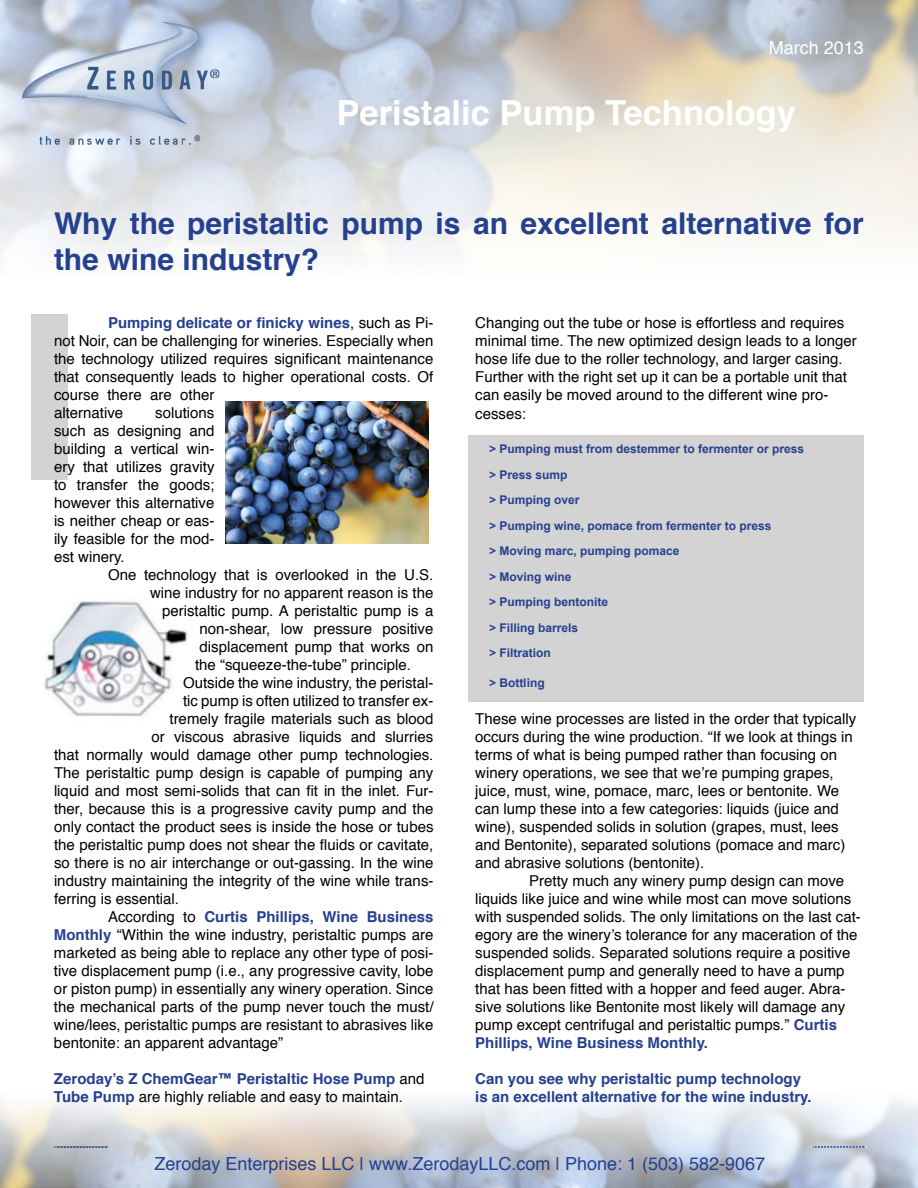
<style>
.page{position:relative;width:918px;height:1188px;background:#fff}
.page>*{position:absolute;margin:0;border:0;box-sizing:border-box;transform-origin:0 0}
.t1{font:700 34.5px "Helvetica";color:#fff}
.t2{font:700 30px/36px "Helvetica";color:#25408f}
.t3{font:18px "Helvetica";color:#25408f}
.t4{font:18px "Helvetica";color:#fff}
.t5{font:15px/18px "Helvetica";color:#000}
.t6{font:700 15px/18px "Helvetica";color:#25408f}
.t7{font:700 12px/25.5px "Arial";color:#25408f}
.s1{font-weight:700;color:#25408f}
.s2{font-weight:400;color:#000}
</style>
<div class="page">
<svg style="left:0;top:0;width:918px;height:254px;background:#d6d8da"></svg>
<div style="left:31px;top:315px;width:37px;height:165px;background:#d3d3d4"></div>
<img style="left:225px;top:401px;width:203px;height:142px">
<img style="left:44px;top:601px;width:144px;height:116px">
<img style="left:0;top:1100px;width:917px;height:88px">
<div style="left:468px;top:435px;width:396px;height:267px;background:#d3d3d4"></div>
<svg style="left:811px;top:1146px;width:55px;height:2px"></svg>
<p class="t4" style="left:769px;top:34px;width:97px">March 2013</p>
<h1 class="t1" style="left:337px;top:85px;width:461px">Peristalic Pump Technology</h1>
<h2 class="t2" style="left:54px;top:206px;width:811px">Why the peristaltic pump is an excellent alternative for the wine industry?</h2>
<p class="t5" style="left:54px;top:314px;width:381px;text-indent:54px"><span class="s1">Pumping delicate or finicky wines</span>, such as Pi&shy;not Noir, can be challenging for wineries. Especially when the technology utilized requires significant maintenance that consequently leads to higher operational costs. Of course there are other<br>alternative</p>
<p class="t5" style="left:54px;top:404px;width:162px;text-align:justify;text-indent:101px">solutions such as designing and building a vertical win&shy;ery that utilizes gravity to transfer the goods; however this alternative is neither cheap or eas&shy;ily feasible for the mod&shy;est winery.</p>
<p class="t5" style="left:108px;top:566px;width:327px">One technology that is overlooked in the U.S.</p>
<p class="t5" style="left:150px;top:584px;width:285px">wine industry for no apparent reason is the</p>
<p class="t5" style="left:162px;top:602px;width:273px">peristaltic pump. A peristaltic pump is a</p>
<p class="t5" style="left:200px;top:620px;width:235px">non-shear, low pressure positive</p>
<p class="t5" style="left:200px;top:638px;width:235px">displacement pump that works on</p>
<p class="t5" style="left:195px;top:656px;width:217px">the “squeeze-the-tube” principle.</p>
<p class="t5" style="left:183px;top:674px;width:252px">Outside the wine industry, the peristal-</p>
<p class="t5" style="left:183px;top:692px;width:252px">tic pump is often utilized to transfer ex-</p>
<p class="t5" style="left:170px;top:710px;width:265px">tremely fragile materials such as blood</p>
<p class="t5" style="left:152px;top:728px;width:283px">or viscous abrasive liquids and slurries</p>
<p class="t5" style="left:54px;top:746px;width:381px">that normally would damage other pump technologies.</p>
<p class="t5" style="left:54px;top:764px;width:381px">The peristaltic pump design is capable of pumping any</p>
<p class="t5" style="left:54px;top:782px;width:381px">liquid and most semi-solids that can fit in the inlet. Fur-</p>
<p class="t5" style="left:54px;top:800px;width:381px">ther, because this is a progressive cavity pump and the</p>
<p class="t5" style="left:54px;top:818px;width:381px">only contact the product sees is inside the hose or tubes</p>
<p class="t5" style="left:54px;top:836px;width:381px">the peristaltic pump does not shear the fluids or cavitate,</p>
<p class="t5" style="left:54px;top:854px;width:381px">so there is no air interchange or out-gassing. In the wine</p>
<p class="t5" style="left:54px;top:872px;width:381px">industry maintaining the integrity of the wine while trans-</p>
<p class="t5" style="left:54px;top:890px;width:127px">ferring is essential.</p>
<p class="t6" style="left:108px;top:908px;width:327px"><span class="s2">According to</span> Curtis Phillips, Wine Business</p>
<p class="t5" style="left:54px;top:926px;width:381px"><span class="s1">Monthly</span> “Within the wine industry, peristaltic pumps are</p>
<p class="t5" style="left:54px;top:944px;width:381px">marketed as being able to replace any other type of posi-</p>
<p class="t5" style="left:54px;top:962px;width:381px">tive displacement pump (i.e., any progressive cavity, lobe</p>
<p class="t5" style="left:54px;top:980px;width:381px">or piston pump) in essentially any winery operation. Since</p>
<p class="t5" style="left:54px;top:998px;width:381px">the mechanical parts of the pump never touch the must/</p>
<p class="t5" style="left:54px;top:1016px;width:381px">wine/lees, peristaltic pumps are resistant to abrasives like</p>
<p class="t5" style="left:54px;top:1034px;width:231px">bentonite: an apparent advantage”</p>
<p class="t6" style="left:54px;top:1070px;width:372px">Zeroday’s Z ChemGear™ Peristaltic Hose Pump <span class="s2">and<br></span>Tube Pump <span class="s2">are highly reliable and easy to maintain.</span></p>
<p class="t5" style="left:475px;top:314px;width:383px">Changing out the tube or hose is effortless and requires minimal time. The new optimized design leads to a longer hose life due to the roller technology, and larger casing.<br>Further with the right set up it can be a portable unit that can easily be moved around to the different wine pro-</p>
<p class="t5" style="left:475px;top:405px;width:52px">cesses:</p>
<p class="t7" style="left:489px;top:436px;width:317px">&gt; Pumping must from destemmer to fermenter or press &gt; Press sump<br>&gt; Pumping over<br>&gt; Pumping wine, pomace from fermenter to press<br>&gt; Moving marc, pumping pomace<br>&gt; Moving wine<br>&gt; Pumping bentonite<br>&gt; Filling barrels<br>&gt; Filtration</p>
<p class="t7" style="left:489px;top:670px;width:57px">&gt; Bottling</p>
<p class="t5" style="left:475px;top:710px;width:382px">These wine processes are listed in the order that typically occurs during the wine production. “If we look at things in terms of what is being pumped rather than focusing on winery operations, we see that we’re pumping grapes, juice, must, wine, pomace, marc, lees or bentonite. We can lump these into a few categories: liquids (juice and wine), suspended solids in solution (grapes, must, lees and Bentonite), separated solutions (pomace and marc) and abrasive solutions (bentonite).</p>
<p class="t5" style="left:475px;top:872px;width:387px;text-indent:54px">Pretty much any winery pump design can move liquids like juice and wine while most can move solutions with suspended solids. The only limitations on the last cat&shy;egory are the winery’s tolerance for any maceration of the suspended solids. Separated solutions require a positive displacement pump and generally need to have a pump that has been fitted with a hopper and feed auger. Abra&shy;sive solutions like Bentonite most likely will damage any pump except centrifugal and peristaltic pumps.” <span class="s1">Curtis Phillips, Wine Business Monthly.</span></p>
<p class="t6" style="left:475px;top:1070px;width:338px">Can you see why peristaltic pump technology is an excellent alternative for the wine industry.</p>
<p class="t3" style="left:155px;top:1150px;width:612px">Zeroday Enterprises LLC | www.ZerodayLLC.com | Phone: 1 (503) 582-9067</p>
</div>
